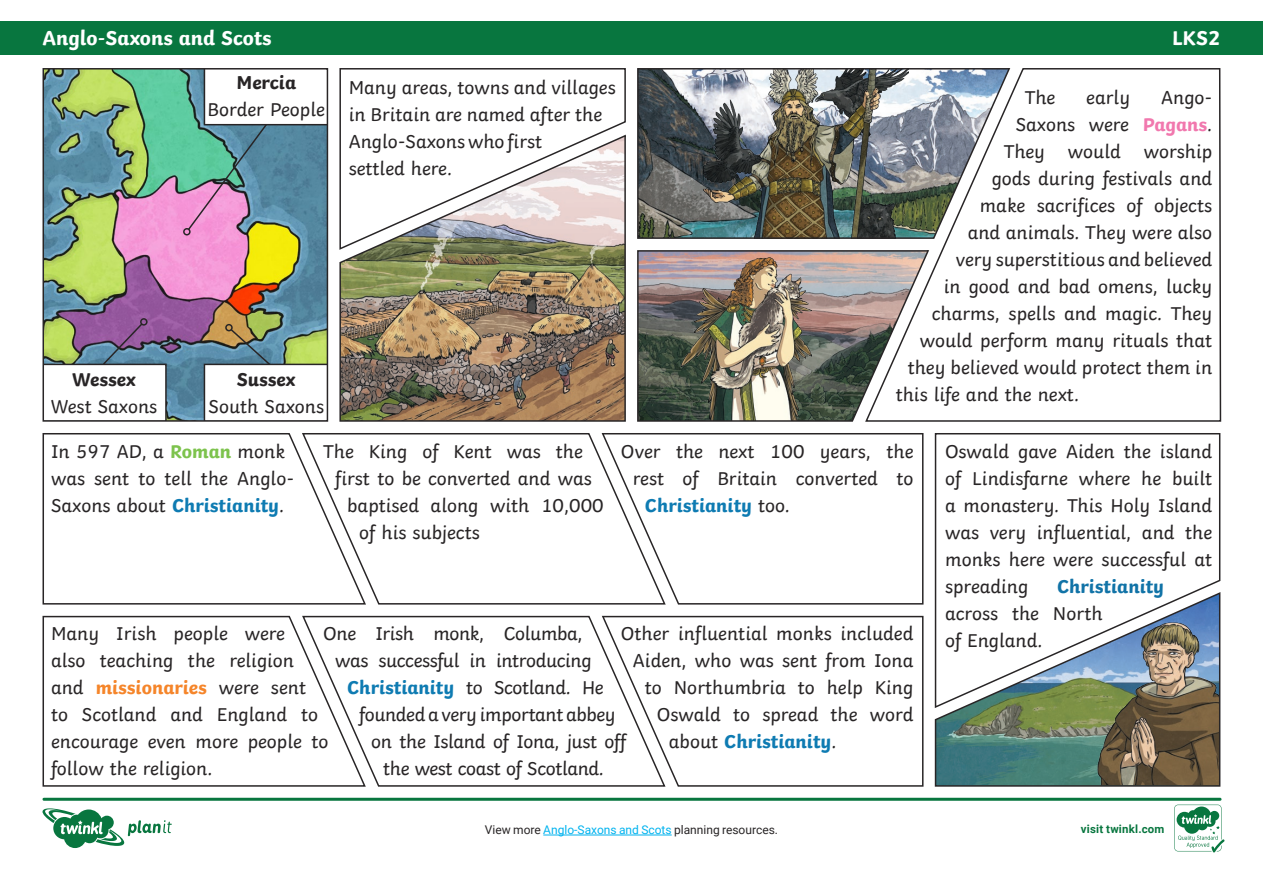
<style>
.page{position:relative;width:1263px;height:893px;background:#fff}
.page>*{position:absolute;margin:0;border:0;box-sizing:border-box;transform-origin:0 0}
.t1{font:700 21px "Twinkl";color:#fff}
.KS2_Body_Copy{font:19.5px/27px "Twinkl";color:#282526}
.KS2_Body_Copy-2{font:19.5px "Twinkl";letter-spacing:-.02em;color:#282526}
.KS2_Body_Copy-3{font:700 19.5px "Twinkl";color:#0e7bb2}
.t2{font:12px "Roboto";color:#282526}
.t3{font:700 11.4px "Roboto";letter-spacing:.02em;color:#08763f}
.s1{font-weight:700}
.s2{font-weight:700;color:#f178ae}
.s3{font-weight:700;color:#7dc34d}
.s4{font-weight:700;color:#0e7bb2}
.s5{font-weight:400;color:#282526}
.s6{font-weight:700;color:#f5852a}
.s7{color:#00b3ef}
.s8{font-weight:700;color:#1173a7}
</style>
<div class="page">
<div style="left:0;top:21px;width:1263px;height:34px;background:#08763f"></div>
<img style="left:42px;top:68px;width:1180px;height:719px">
<svg style="left:42px;top:798px;width:1182px;height:54px"></svg>
<p class="t1" style="left:43px;top:21px;width:230px">Anglo-Saxons and Scots</p>
<p class="t1" style="left:1172px;top:21px;width:50px">LKS2</p>
<p class="KS2_Body_Copy" style="left:208px;top:67px;width:119px;text-align:center"><span class="s1">Mercia<br></span>Border People</p>
<p class="KS2_Body_Copy" style="left:349px;top:73px;width:269px">Many areas, towns and villages in Britain are named after the<br>Anglo-Saxons who first<br>settled here.</p>
<p class="KS2_Body_Copy" style="left:51px;top:364px;width:108px;text-align:center"><span class="s1">Wessex<br></span>West Saxons</p>
<p class="KS2_Body_Copy" style="left:208px;top:364px;width:117px;text-align:center"><span class="s1">Sussex<br></span>South Saxons</p>
<p class="KS2_Body_Copy" style="left:1025px;top:83px;width:32px">The</p>
<p class="KS2_Body_Copy" style="left:1086px;top:83px;width:45px">early</p>
<p class="KS2_Body_Copy" style="left:1161px;top:83px;width:53px">Ango-</p>
<p class="KS2_Body_Copy" style="left:1016px;top:110px;width:198px">Saxons were <span class="s2">Pagans</span>.</p>
<p class="KS2_Body_Copy" style="left:1004px;top:137px;width:210px">They would worship</p>
<p class="KS2_Body_Copy" style="left:992px;top:164px;width:222px">gods during festivals and</p>
<p class="KS2_Body_Copy" style="left:980px;top:191px;width:234px">make sacrifices of objects</p>
<p class="KS2_Body_Copy" style="left:968px;top:218px;width:246px">and animals. They were also</p>
<p class="KS2_Body_Copy" style="left:956px;top:245px;width:258px">very superstitious and believed</p>
<p class="KS2_Body_Copy" style="left:944px;top:272px;width:270px">in good and bad omens, lucky</p>
<p class="KS2_Body_Copy" style="left:932px;top:299px;width:282px">charms, spells and magic. They</p>
<p class="KS2_Body_Copy" style="left:920px;top:326px;width:294px">would perform many rituals that</p>
<p class="KS2_Body_Copy" style="left:908px;top:353px;width:306px">they believed would protect them in</p>
<p class="KS2_Body_Copy" style="left:896px;top:380px;width:185px">this life and the next.</p>
<p class="KS2_Body_Copy" style="left:51px;top:436px;width:245px">In 597 AD, a <span class="s3">Roman</span> monk was sent to tell the Anglo-<br>Saxons about <span class="s4">Christianity</span>.</p>
<p class="KS2_Body_Copy" style="left:323px;top:436px;width:261px">The King of Kent was the</p>
<p class="KS2_Body_Copy" style="left:335px;top:463px;width:258px">first to be converted and was</p>
<p class="KS2_Body_Copy" style="left:347px;top:490px;width:258px">baptised along with 10,000</p>
<p class="KS2_Body_Copy" style="left:359px;top:517px;width:122px">of his subjects</p>
<p class="KS2_Body_Copy" style="left:621px;top:436px;width:294px">Over the next 100 years, the</p>
<p class="KS2_Body_Copy" style="left:633px;top:463px;width:282px">rest of Britain converted to</p>
<p class="KS2_Body_Copy-3" style="left:645px;top:489px;width:146px">Christianity <span class="s5">too.</span></p>
<p class="KS2_Body_Copy" style="left:621px;top:618px;width:294px">Other influential monks included</p>
<p class="KS2_Body_Copy" style="left:633px;top:645px;width:282px">Aiden, who was sent from Iona</p>
<p class="KS2_Body_Copy" style="left:645px;top:672px;width:270px">to Northumbria to help King</p>
<p class="KS2_Body_Copy" style="left:657px;top:699px;width:258px">Oswald to spread the word</p>
<p class="KS2_Body_Copy-3" style="left:669px;top:725px;width:169px"><span class="s5">about</span> Christianity<span class="s5">.</span></p>
<p class="KS2_Body_Copy-2" style="left:323px;top:618px;width:261px">One Irish monk, Columba,</p>
<p class="KS2_Body_Copy-2" style="left:335px;top:645px;width:258px">was successful in introducing</p>
<p class="KS2_Body_Copy-2" style="left:347px;top:672px;width:258px"><span class="s4">Christianity</span> to Scotland. He</p>
<p class="KS2_Body_Copy-2" style="left:359px;top:699px;width:258px">founded a very important abbey</p>
<p class="KS2_Body_Copy-2" style="left:371px;top:726px;width:257px">on the Island of Iona, just off</p>
<p class="KS2_Body_Copy-2" style="left:383px;top:753px;width:222px">the west coast of Scotland.</p>
<p class="KS2_Body_Copy" style="left:51px;top:618px;width:279px">Many Irish people were<br>also teaching the religion and <span class="s6">missionaries</span> were sent<br>to Scotland and England to encourage even more people to follow the religion.</p>
<p class="t2" style="left:485px;top:821px;width:295px">View more <span class="s7">Anglo-Saxons and Scots</span> planning resources.</p>
<p class="KS2_Body_Copy" style="left:945px;top:436px;width:269px;text-align:justify">Oswald gave Aiden the island of Lindisfarne where he built a monastery. This Holy Island was very influential, and the monks here were successful at spreading</p>
<p class="KS2_Body_Copy" style="left:945px;top:571px;width:220px;text-indent:112px"><span class="s8">Christianity </span>across the North<br>of England.</p>
<p class="t3" style="left:1081px;top:821px;width:85px">visit twinkl.com</p>
</div>
